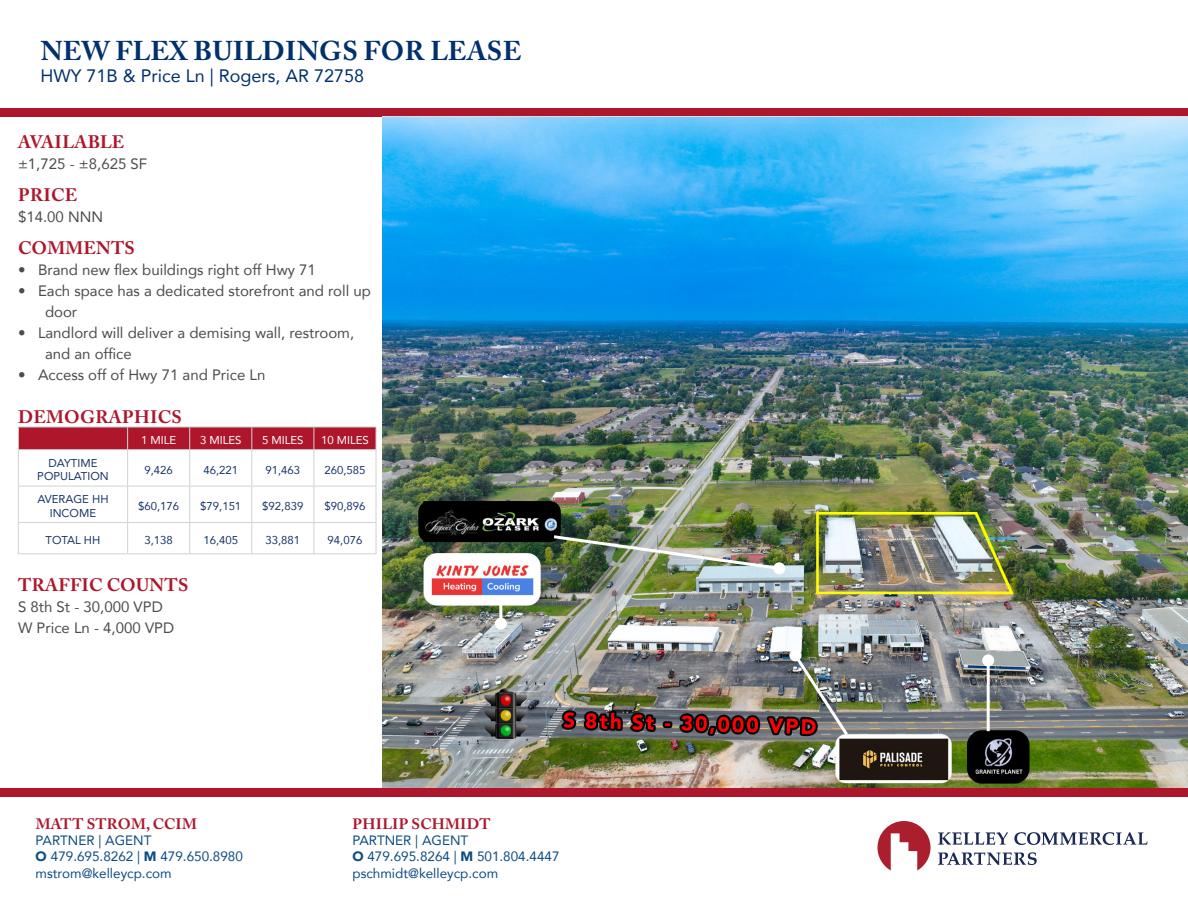
<style>
.page{position:relative;width:1188px;height:918px;background:#fff}
.page>*{position:absolute;margin:0;border:0;box-sizing:border-box;transform-origin:0 0}
.t1{font:700 27px "Adobe Caslon Pro";letter-spacing:.015em;color:#00306d}
.Subhead_-_Red{font:700 18px "Adobe Caslon Pro";letter-spacing:.015em;color:#ae172b}
.t2{font:18px "Avenir";color:#00306d}
.Body_-_Bullet_List{font:15px/21px "Avenir";color:#4b4c4d}
.Body_Copy{font:15px "Avenir";color:#4b4c4d}
.t3{font:700 15px "Adobe Caslon Pro";letter-spacing:.015em;color:#ae172b}
.t4{font:13.5px/16.2px "Avenir";color:#0d4a82}
.t5{font:11.4px/13.6px "Avenir";color:#183567;text-align:center}
.t6{font:11.4px "Avenir";color:#fff}
.s1{font-weight:900}
</style>
<div class="page">
<svg style="left:878px;top:821px;width:53px;height:49px"></svg>
<svg style="left:938px;top:832px;width:70px;height:13px"></svg>
<svg style="left:1014px;top:832px;width:134px;height:13px"></svg>
<svg style="left:938px;top:852px;width:99px;height:13px"></svg>
<div style="left:0;top:108px;width:1188px;height:9px;background:#ae172b"></div>
<div style="left:0;top:788px;width:1188px;height:8px;background:#ae172b"></div>
<img style="left:382px;top:118px;width:806px;height:670px">
<svg style="left:18px;top:427px;width:359px;height:23px;background:#af1e31"></svg>
<hr style="left:18px;top:449px;width:110px;height:1px;background:#d1d2d4">
<hr style="left:18px;top:450px;width:1px;height:36px;background:#d1d2d4">
<hr style="left:128px;top:449px;width:62px;height:1px;background:#d1d2d4">
<hr style="left:127px;top:450px;width:1px;height:36px;background:#d1d2d4">
<hr style="left:190px;top:449px;width:62px;height:1px;background:#d1d2d4">
<hr style="left:189px;top:450px;width:1px;height:36px;background:#d1d2d4">
<hr style="left:252px;top:449px;width:62px;height:1px;background:#d1d2d4">
<hr style="left:251px;top:450px;width:1px;height:36px;background:#d1d2d4">
<hr style="left:314px;top:449px;width:62px;height:1px;background:#d1d2d4">
<hr style="left:314px;top:450px;width:1px;height:36px;background:#d1d2d4">
<hr style="left:376px;top:450px;width:1px;height:36px;background:#d1d2d4">
<hr style="left:18px;top:486px;width:110px;height:1px;background:#d1d2d4">
<hr style="left:18px;top:486px;width:1px;height:36px;background:#d1d2d4">
<hr style="left:128px;top:486px;width:62px;height:1px;background:#d1d2d4">
<hr style="left:127px;top:486px;width:1px;height:36px;background:#d1d2d4">
<hr style="left:190px;top:486px;width:62px;height:1px;background:#d1d2d4">
<hr style="left:189px;top:486px;width:1px;height:36px;background:#d1d2d4">
<hr style="left:252px;top:486px;width:62px;height:1px;background:#d1d2d4">
<hr style="left:251px;top:486px;width:1px;height:36px;background:#d1d2d4">
<hr style="left:314px;top:486px;width:62px;height:1px;background:#d1d2d4">
<hr style="left:314px;top:486px;width:1px;height:36px;background:#d1d2d4">
<hr style="left:376px;top:486px;width:1px;height:36px;background:#d1d2d4">
<hr style="left:18px;top:522px;width:110px;height:1px;background:#d1d2d4">
<hr style="left:18px;top:523px;width:1px;height:30px;background:#d1d2d4">
<hr style="left:128px;top:522px;width:62px;height:1px;background:#d1d2d4">
<hr style="left:127px;top:523px;width:1px;height:30px;background:#d1d2d4">
<hr style="left:190px;top:522px;width:62px;height:1px;background:#d1d2d4">
<hr style="left:189px;top:523px;width:1px;height:30px;background:#d1d2d4">
<hr style="left:252px;top:522px;width:62px;height:1px;background:#d1d2d4">
<hr style="left:251px;top:523px;width:1px;height:30px;background:#d1d2d4">
<hr style="left:314px;top:522px;width:62px;height:1px;background:#d1d2d4">
<hr style="left:314px;top:523px;width:1px;height:30px;background:#d1d2d4">
<hr style="left:376px;top:523px;width:1px;height:30px;background:#d1d2d4">
<hr style="left:18px;top:553px;width:110px;height:1px;background:#d1d2d4">
<hr style="left:128px;top:553px;width:62px;height:1px;background:#d1d2d4">
<hr style="left:190px;top:553px;width:62px;height:1px;background:#d1d2d4">
<hr style="left:252px;top:553px;width:62px;height:1px;background:#d1d2d4">
<hr style="left:314px;top:553px;width:62px;height:1px;background:#d1d2d4">
<img style="left:551px;top:533px;width:232px;height:39px">
<div style="left:773px;top:562px;width:12px;height:12px;background:#fff;border-radius:50%"></div>
<hr style="left:499px;top:602px;width:3px;height:22px;background:#fff">
<div style="left:495px;top:618px;width:12px;height:12px;background:#fff;border-radius:50%"></div>
<img style="left:791px;top:651px;width:60px;height:88px">
<div style="left:789px;top:649px;width:12px;height:12px;background:#fff;border-radius:50%"></div>
<hr style="left:987px;top:660px;width:3px;height:71px;background:#fff">
<div style="left:982px;top:654px;width:12px;height:12px;background:#fff;border-radius:50%"></div>
<h1 class="t1" style="left:41px;top:35px;width:482px">NEW FLEX BUILDINGS FOR LEASE</h1>
<p class="t2" style="left:40px;top:61px;width:325px">HWY 71B &amp; Price Ln | Rogers, AR 72758</p>
<p class="Subhead_-_Red" style="left:18px;top:131px;width:108px">AVAILABLE</p>
<p class="Body_Copy" style="left:18px;top:152px;width:131px">±1,725 - ±8,625 SF</p>
<p class="Subhead_-_Red" style="left:18px;top:185px;width:61px">PRICE</p>
<p class="Body_Copy" style="left:18px;top:205px;width:87px">$14.00 NNN</p>
<p class="Subhead_-_Red" style="left:18px;top:238px;width:118px">COMMENTS</p>
<p class="Body_-_Bullet_List" style="left:18px;top:259px;width:299px">• Brand new flex buildings right off Hwy 71</p>
<p class="Body_-_Bullet_List" style="left:45px;top:280px;width:328px;text-indent:-27px">• Each space has a dedicated storefront and roll up door</p>
<p class="Body_-_Bullet_List" style="left:45px;top:322px;width:311px;text-indent:-27px">• Landlord will deliver a demising wall, restroom, and an office</p>
<p class="Body_-_Bullet_List" style="left:18px;top:364px;width:249px">• Access off of Hwy 71 and Price Ln</p>
<p class="Subhead_-_Red" style="left:18px;top:406px;width:165px">DEMOGRAPHICS</p>
<p class="t6" style="left:141px;top:431px;width:37px">1 MILE</p>
<p class="t6" style="left:200px;top:431px;width:43px">3 MILES</p>
<p class="t6" style="left:262px;top:431px;width:43px">5 MILES</p>
<p class="t6" style="left:321px;top:431px;width:49px">10 MILES</p>
<p class="t5" style="left:49px;top:456px;width:50px">DAYTIME</p>
<p class="t5" style="left:37px;top:469px;width:73px">POPULATION</p>
<p class="t5" style="left:144px;top:462px;width:30px">9,426</p>
<p class="t5" style="left:203px;top:462px;width:36px">46,221</p>
<p class="t5" style="left:265px;top:462px;width:36px">91,463</p>
<p class="t5" style="left:324px;top:462px;width:43px">260,585</p>
<p class="t5" style="left:37px;top:492px;width:73px">AVERAGE HH<br>INCOME</p>
<p class="t5" style="left:138px;top:499px;width:43px">$60,176</p>
<p class="t5" style="left:200px;top:499px;width:43px">$79,151</p>
<p class="t5" style="left:262px;top:499px;width:43px">$92,839</p>
<p class="t5" style="left:324px;top:499px;width:43px">$90,896</p>
<p class="t5" style="left:46px;top:533px;width:56px">TOTAL HH</p>
<p class="t5" style="left:144px;top:533px;width:30px">3,138</p>
<p class="t5" style="left:203px;top:533px;width:36px">16,405</p>
<p class="t5" style="left:265px;top:533px;width:36px">33,881</p>
<p class="t5" style="left:328px;top:533px;width:36px">94,076</p>
<p class="Subhead_-_Red" style="left:18px;top:574px;width:172px">TRAFFIC COUNTS</p>
<p class="Body_Copy" style="left:18px;top:594px;width:146px">S 8th St - 30,000 VPD</p>
<p class="Body_Copy" style="left:18px;top:615px;width:158px">W Price Ln - 4,000 VPD</p>
<p class="t3" style="left:36px;top:815px;width:163px">MATT STROM, CCIM</p>
<p class="t4" style="left:36px;top:832px;width:209px">PARTNER | AGENT<br><span class="s1">O</span> 479.695.8262 | <span class="s1">M</span> 479.650.8980 mstrom@kelleycp.com</p>
<p class="t3" style="left:353px;top:815px;width:140px">PHILIP SCHMIDT</p>
<p class="t4" style="left:352px;top:832px;width:209px">PARTNER | AGENT<br><span class="s1">O</span> 479.695.8264 | <span class="s1">M</span> 501.804.4447 pschmidt@kelleycp.com</p>
</div>
